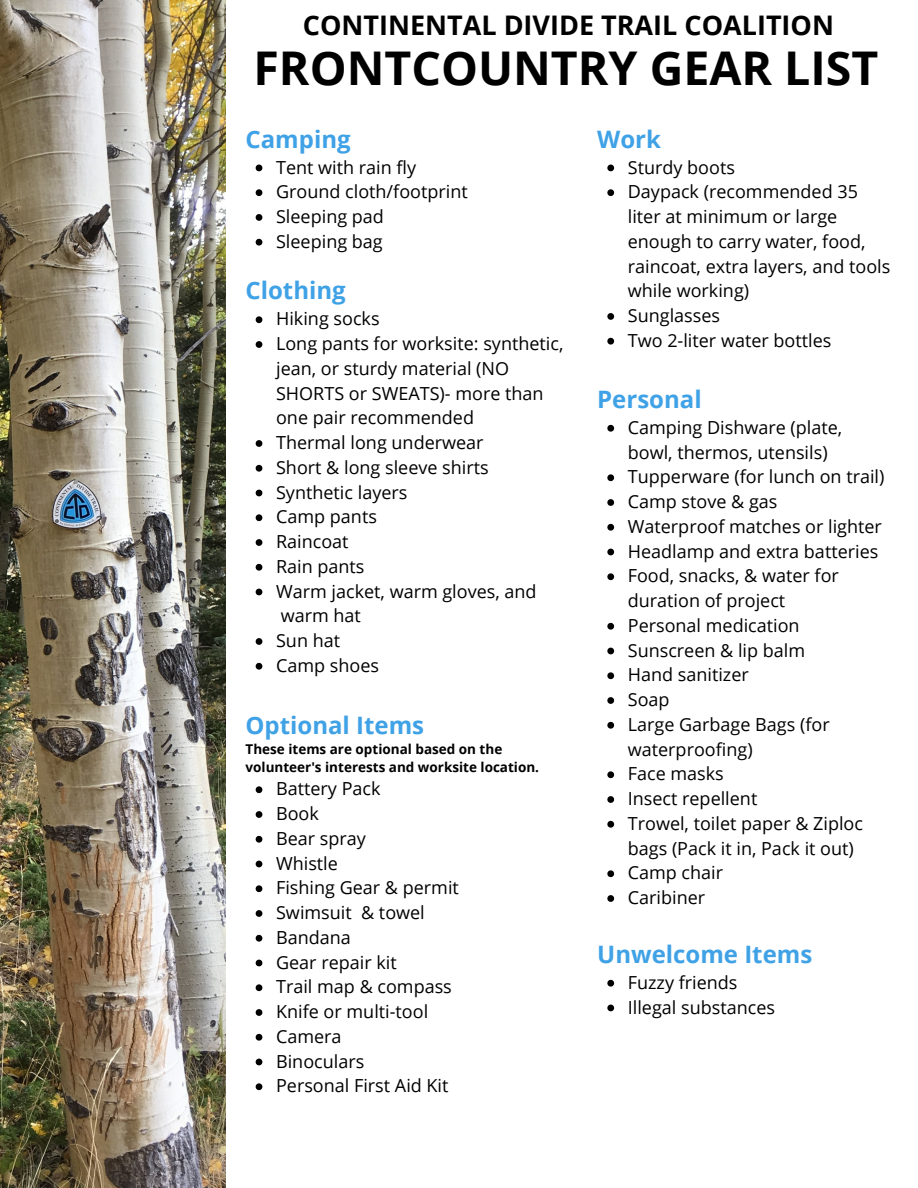
<style>
.page{position:relative;width:918px;height:1188px;background:#fff}
.page>*{position:absolute;margin:0;border:0;box-sizing:border-box;transform-origin:0 0}
.t1{font:700 46.5px "Open Sans";color:#000}
.t2{font:700 27px "Open Sans";color:#000}
.t3{font:700 24px "Open Sans";color:#40a2e6}
.t4{font:18px/24.8px "Open Sans";color:#000}
.t5{font:700 13.5px/18px "Open Sans";color:#000}
</style>
<div class="page">
<img style="left:0;top:0;width:225px;height:1188px">
<svg style="left:256px;top:165px;width:6px;height:6px"></svg>
<svg style="left:256px;top:189px;width:6px;height:7px"></svg>
<svg style="left:256px;top:214px;width:6px;height:7px"></svg>
<svg style="left:256px;top:239px;width:6px;height:7px"></svg>
<svg style="left:607px;top:165px;width:7px;height:6px"></svg>
<svg style="left:607px;top:189px;width:7px;height:7px"></svg>
<svg style="left:607px;top:313px;width:7px;height:7px"></svg>
<svg style="left:607px;top:338px;width:7px;height:7px"></svg>
<svg style="left:607px;top:425px;width:7px;height:7px"></svg>
<svg style="left:607px;top:474px;width:7px;height:7px"></svg>
<svg style="left:607px;top:499px;width:7px;height:7px"></svg>
<svg style="left:607px;top:524px;width:7px;height:7px"></svg>
<svg style="left:607px;top:549px;width:7px;height:6px"></svg>
<svg style="left:607px;top:573px;width:7px;height:7px"></svg>
<svg style="left:607px;top:623px;width:7px;height:7px"></svg>
<svg style="left:607px;top:648px;width:7px;height:6px"></svg>
<svg style="left:607px;top:672px;width:7px;height:7px"></svg>
<svg style="left:607px;top:697px;width:7px;height:7px"></svg>
<svg style="left:607px;top:722px;width:7px;height:7px"></svg>
<svg style="left:607px;top:771px;width:7px;height:7px"></svg>
<svg style="left:607px;top:796px;width:7px;height:7px"></svg>
<svg style="left:607px;top:821px;width:7px;height:7px"></svg>
<svg style="left:607px;top:870px;width:7px;height:7px"></svg>
<svg style="left:607px;top:895px;width:7px;height:7px"></svg>
<svg style="left:256px;top:316px;width:6px;height:7px"></svg>
<svg style="left:256px;top:341px;width:6px;height:7px"></svg>
<svg style="left:256px;top:440px;width:6px;height:7px"></svg>
<svg style="left:256px;top:465px;width:6px;height:7px"></svg>
<svg style="left:256px;top:490px;width:6px;height:6px"></svg>
<svg style="left:256px;top:514px;width:6px;height:7px"></svg>
<svg style="left:256px;top:539px;width:6px;height:7px"></svg>
<svg style="left:256px;top:564px;width:6px;height:7px"></svg>
<svg style="left:256px;top:589px;width:6px;height:6px"></svg>
<svg style="left:256px;top:638px;width:6px;height:7px"></svg>
<svg style="left:256px;top:663px;width:6px;height:7px"></svg>
<svg style="left:256px;top:786px;width:6px;height:7px"></svg>
<svg style="left:256px;top:811px;width:6px;height:7px"></svg>
<svg style="left:256px;top:836px;width:6px;height:7px"></svg>
<svg style="left:256px;top:861px;width:6px;height:6px"></svg>
<svg style="left:256px;top:885px;width:6px;height:7px"></svg>
<svg style="left:256px;top:910px;width:6px;height:7px"></svg>
<svg style="left:256px;top:935px;width:6px;height:7px"></svg>
<svg style="left:256px;top:960px;width:6px;height:6px"></svg>
<svg style="left:256px;top:984px;width:6px;height:7px"></svg>
<svg style="left:256px;top:1009px;width:6px;height:7px"></svg>
<svg style="left:256px;top:1034px;width:6px;height:7px"></svg>
<svg style="left:256px;top:1059px;width:6px;height:6px"></svg>
<svg style="left:256px;top:1083px;width:6px;height:7px"></svg>
<svg style="left:607px;top:980px;width:7px;height:7px"></svg>
<svg style="left:607px;top:1005px;width:7px;height:6px"></svg>
<h2 class="t2" style="left:303px;top:6px;width:533px">CONTINENTAL DIVIDE TRAIL COALITION</h2>
<h1 class="t1" style="left:253px;top:35px;width:626px">FRONTCOUNTRY GEAR LIST</h1>
<h3 class="t3" style="left:246px;top:122px;width:107px">Camping</h3>
<p class="t4" style="left:276px;top:154px;width:193px">Tent with rain fly<br>Ground cloth/footprint<br>Sleeping pad<br>Sleeping bag</p>
<h3 class="t3" style="left:246px;top:274px;width:102px">Clothing</h3>
<p class="t4" style="left:276px;top:306px;width:289px">Hiking socks<br>Long pants for worksite: synthetic, jean, or sturdy material (NO<br>SHORTS or SWEATS)- more than one pair recommended<br>Thermal long underwear<br>Short &amp; long sleeve shirts<br>Synthetic layers<br>Camp pants<br>Raincoat<br>Rain pants<br>Warm jacket, warm gloves, and warm hat<br>Sun hat<br>Camp shoes</p>
<h3 class="t3" style="left:246px;top:708px;width:180px">Optional Items</h3>
<p class="t5" style="left:246px;top:740px;width:295px">These items are optional based on the volunteer's interests and worksite location.</p>
<p class="t4" style="left:276px;top:776px;width:184px">Battery Pack<br>Book<br>Bear spray<br>Whistle<br>Fishing Gear &amp; permit<br>Swimsuit &amp; towel<br>Bandana<br>Gear repair kit<br>Trail map &amp; compass<br>Knife or multi-tool<br>Camera<br>Binoculars<br>Personal First Aid Kit</p>
<h3 class="t3" style="left:597px;top:122px;width:65px">Work</h3>
<p class="t4" style="left:628px;top:154px;width:264px">Sturdy boots<br>Daypack (recommended 35 liter at minimum or large enough to carry water, food, raincoat, extra layers, and tools while working)<br>Sunglasses<br>Two 2-liter water bottles</p>
<h3 class="t3" style="left:597px;top:382px;width:106px">Personal</h3>
<p class="t4" style="left:628px;top:415px;width:258px">Camping Dishware (plate, bowl, thermos, utensils)<br>Tupperware (for lunch on trail)<br>Camp stove &amp; gas<br>Waterproof matches or lighter<br>Headlamp and extra batteries<br>Food, snacks, &amp; water for duration of project<br>Personal medication<br>Sunscreen &amp; lip balm<br>Hand sanitizer<br>Soap<br>Large Garbage Bags (for waterproofing)<br>Face masks<br>Insect repellent<br>Trowel, toilet paper &amp; Ziploc bags (Pack it in, Pack it out)<br>Camp chair<br>Caribiner</p>
<h3 class="t3" style="left:597px;top:937px;width:217px">Unwelcome Items</h3>
<p class="t4" style="left:628px;top:969px;width:149px">Fuzzy friends<br>Illegal substances</p>
</div>
